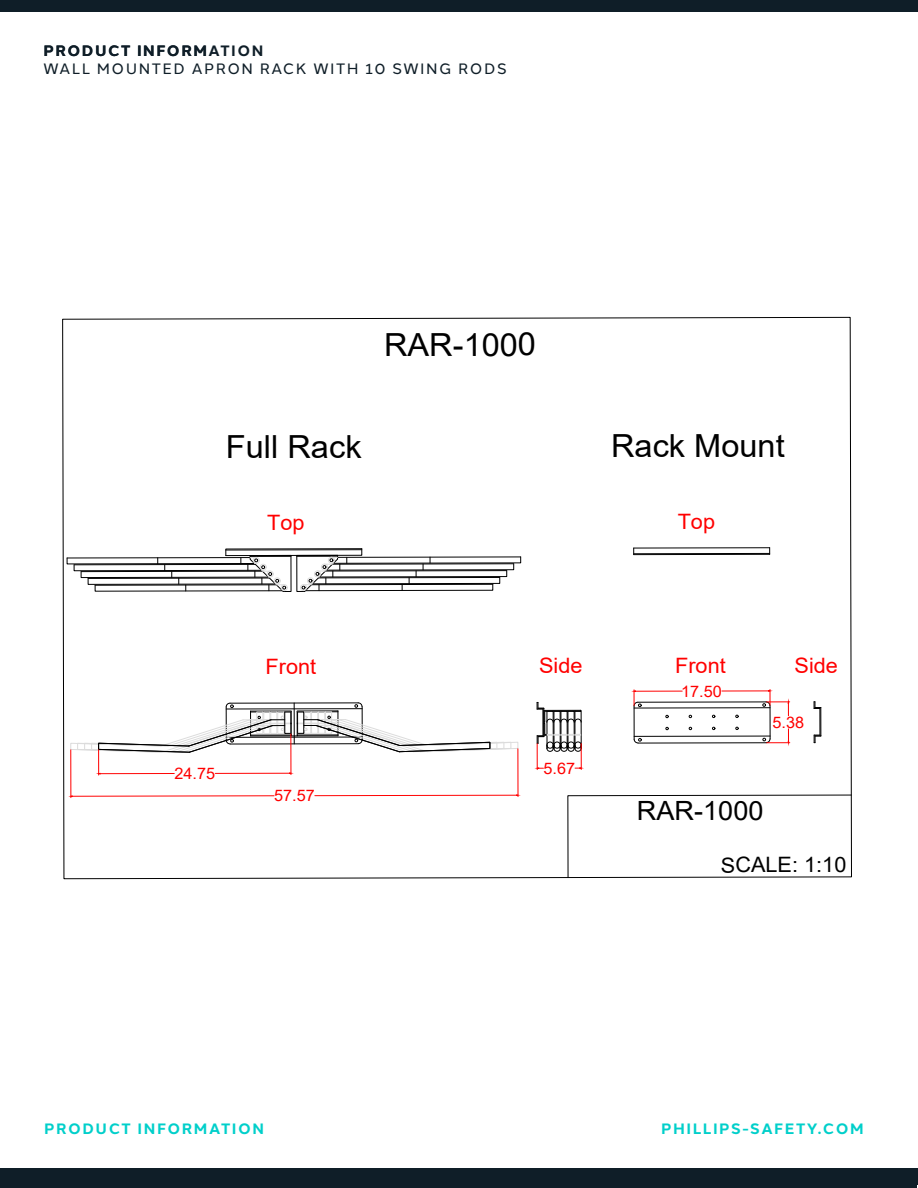
<style>
.page{position:relative;width:918px;height:1188px;background:#fff}
.page>*{position:absolute;margin:0;border:0;box-sizing:border-box;transform-origin:0 0}
.t1{font:31.8px "Arial";letter-spacing:-.005em;color:#000}
.t2{font:26.55px "Arial";letter-spacing:-.005em;color:#000}
.t3{font:21.15px "Arial";letter-spacing:-.005em;color:#f00}
.t4{font:21.15px "Arial";letter-spacing:-.005em;color:#000}
.t5{font:15.9px "Arial";letter-spacing:-.005em;color:#f00}
.t6{font:700 15px "Halcom";letter-spacing:.1em;color:#00cfca}
.t7{font:15px "Halcom";letter-spacing:.1em;color:#0f1e28}
.t8{font:700 15px "Halcom";letter-spacing:.1em;color:#0f1e28}
</style>
<div class="page">
<svg style="left:62px;top:317px;width:790px;height:562px"></svg>
<svg style="left:567px;top:794px;width:285px;height:84px"></svg>
<hr style="left:638px;top:742px;width:128px;height:1px;background:#000">
<hr style="left:770px;top:706px;width:1px;height:33px;background:#000">
<hr style="left:638px;top:702px;width:128px;height:1px;background:#000">
<hr style="left:634px;top:554px;width:136px;height:1px;background:#000">
<hr style="left:634px;top:553px;width:136px;height:1px;background:#000">
<hr style="left:634px;top:547px;width:136px;height:1px;background:#000">
<hr style="left:634px;top:736px;width:136px;height:1px;background:#000">
<svg style="left:814px;top:701px;width:7px;height:42px"></svg>
<hr style="left:634px;top:707px;width:136px;height:1px;background:#000">
<hr style="left:634px;top:706px;width:1px;height:33px;background:#000">
<svg style="left:735px;top:715px;width:4px;height:3px"></svg>
<svg style="left:735px;top:727px;width:4px;height:3px"></svg>
<svg style="left:665px;top:715px;width:4px;height:3px"></svg>
<svg style="left:665px;top:727px;width:4px;height:3px"></svg>
<svg style="left:633px;top:738px;width:9px;height:6px"></svg>
<hr style="left:635px;top:691px;width:47px;height:1px;background:#f00">
<hr style="left:722px;top:691px;width:47px;height:1px;background:#f00">
<svg style="left:633px;top:690px;width:9px;height:17px"></svg>
<svg style="left:762px;top:729px;width:28px;height:14px"></svg>
<svg style="left:762px;top:690px;width:28px;height:26px"></svg>
<svg style="left:66px;top:548px;width:455px;height:45px"></svg>
<hr style="left:70px;top:750px;width:1px;height:48px;background:#f00">
<hr style="left:518px;top:749px;width:1px;height:48px;background:#f00">
<svg style="left:71px;top:795px;width:204px;height:2px"></svg>
<svg style="left:314px;top:794px;width:204px;height:2px"></svg>
<svg style="left:70px;top:702px;width:449px;height:73px"></svg>
<svg style="left:537px;top:702px;width:45px;height:68px"></svg>
<div style="left:0;top:0;width:918px;height:11px;background:#0f1e28"></div>
<div style="left:0;top:1168px;width:917px;height:17px;background:#0f1e28"></div>
<div style="left:0;top:1174px;width:916px;height:14px;background:#0f1e28"></div>
<p class="t8" style="left:43px;top:38px;width:222px">PRODUCT INFORMATION</p>
<p class="t7" style="left:43px;top:56px;width:465px">WALL MOUNTED APRON RACK WITH 10 SWING RODS</p>
<h1 class="t1" style="left:384px;top:323px;width:154px">RAR-1000</h1>
<h1 class="t1" style="left:226px;top:425px;width:137px">Full Rack</h1>
<h1 class="t1" style="left:611px;top:424px;width:175px">Rack Mount</h1>
<h3 class="t3" style="left:267px;top:508px;width:39px">Top</h3>
<h3 class="t3" style="left:678px;top:507px;width:39px">Top</h3>
<h3 class="t3" style="left:266px;top:652px;width:52px">Front</h3>
<h3 class="t3" style="left:539px;top:651px;width:45px">Side</h3>
<h3 class="t3" style="left:675px;top:651px;width:52px">Front</h3>
<h3 class="t3" style="left:795px;top:651px;width:45px">Side</h3>
<p class="t5" style="left:681px;top:680px;width:42px">17.50</p>
<p class="t5" style="left:773px;top:711px;width:33px">5.38</p>
<p class="t5" style="left:175px;top:762px;width:42px">24.75</p>
<p class="t5" style="left:543px;top:757px;width:33px">5.67</p>
<p class="t5" style="left:274px;top:785px;width:42px">57.57</p>
<h2 class="t2" style="left:637px;top:793px;width:128px">RAR-1000</h2>
<h3 class="t4" style="left:721px;top:850px;width:127px">SCALE: 1:10</h3>
<p class="t6" style="left:44px;top:1116px;width:222px">PRODUCT INFORMATION</p>
<p class="t6" style="left:661px;top:1116px;width:204px">PHILLIPS-SAFETY.COM</p>
</div>
